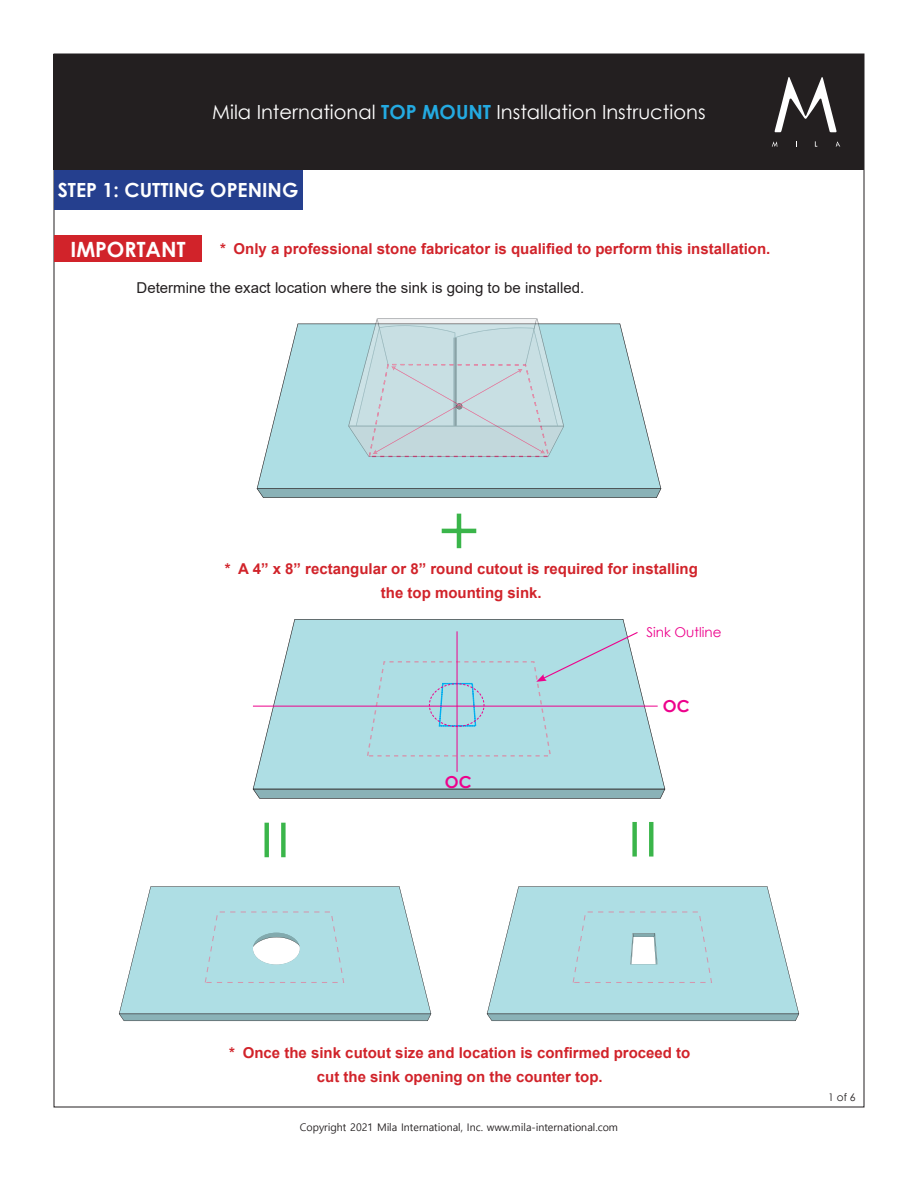
<style>
.page{position:relative;width:918px;height:1188px;background:#fff}
.page>*{position:absolute;margin:0;border:0;box-sizing:border-box;transform-origin:0 0}
.Important{font:700 21px "Century Gothic";color:#fff}
.t1{font:19.5px "Century Gothic";color:#fff}
.Steps{font:700 19.5px "Century Gothic";color:#fff}
.Sub_Steps{font:700 16.5px "Century Gothic";color:#ed028c}
.t2{font:700 15px/24px "Arial";color:#d1232a;text-align:center}
.Main_Instructions{font:15px "Arial";color:#231f20}
.t3{font:13.5px "Century Gothic";color:#ed028c}
.t4{font:10.5px "Malgun Gothic";color:#231f20}
.t5{font:10.5px "Century Gothic";color:#231f20}
.s1{font-weight:700;color:#24aae1}
</style>
<div class="page">
<div style="left:54px;top:54px;width:810px;height:116px;background:#231f20"></div>
<svg style="left:772px;top:141px;width:5px;height:6px"></svg>
<svg style="left:836px;top:141px;width:4px;height:6px"></svg>
<svg style="left:775px;top:77px;width:62px;height:55px"></svg>
<svg style="left:253px;top:789px;width:412px;height:10px;background:#82a3a7"></svg>
<svg style="left:253px;top:619px;width:412px;height:170px;fill:#aedee4"></svg>
<svg style="left:257px;top:489px;width:404px;height:9px;background:#86aaae"></svg>
<svg style="left:257px;top:324px;width:404px;height:165px;fill:#aedee4"></svg>
<svg style="left:348px;top:318px;width:217px;height:139px;background:#c3d9de"></svg>
<hr style="left:457px;top:514px;width:4px;height:34px;background:#3ab54a">
<hr style="left:442px;top:529px;width:34px;height:4px;background:#3ab54a">
<div style="left:632px;top:822px;width:5px;height:35px;background:#3ab54a"></div>
<hr style="left:649px;top:822px;width:4px;height:35px;background:#3ab54a">
<hr style="left:265px;top:823px;width:4px;height:34px;background:#3ab54a">
<div style="left:281px;top:823px;width:5px;height:34px;background:#3ab54a"></div>
<svg style="left:487px;top:886px;width:312px;height:135px;background:#b3dce1"></svg>
<div style="left:54px;top:170px;width:248px;height:40px;background:#253f8e"></div>
<div style="left:54px;top:235px;width:148px;height:27px;background:#d1232a"></div>
<hr style="left:253px;top:706px;width:405px;height:1px;background:#ed028c">
<hr style="left:457px;top:631px;width:1px;height:141px;background:#ed028c">
<div style="left:367px;top:631px;width:272px;height:126px;background:#aedee4"></div>
<svg style="left:119px;top:886px;width:312px;height:135px;background:#b4dce2"></svg>
<h2 class="t1" style="left:212px;top:99px;width:495px">Mila International <span class="s1">TOP MOUNT</span> Installation Instructions</h2>
<p class="Steps" style="left:58px;top:175px;width:242px">STEP 1: CUTTING OPENING</p>
<p class="Important" style="left:70px;top:233px;width:117px">IMPORTANT</p>
<p class="t2" style="left:220px;top:237px;width:552px">* Only a professional stone fabricator is qualified to perform this installation.</p>
<p class="Main_Instructions" style="left:137px;top:278px;width:449px">Determine the exact location where the sink is going to be installed.</p>
<p class="t2" style="left:225px;top:557px;width:475px">* A 4” x 8” rectangular or 8” round cutout is required for installing the top mounting sink.</p>
<p class="t3" style="left:646px;top:622px;width:77px">Sink Outline</p>
<p class="Sub_Steps" style="left:445px;top:769px;width:28px">OC</p>
<p class="Sub_Steps" style="left:663px;top:694px;width:28px">OC</p>
<p class="t2" style="left:229px;top:1041px;width:463px">* Once the sink cutout size and location is confirmed proceed to cut the sink opening on the counter top.</p>
<p class="t4" style="left:300px;top:1122px;width:320px">Copyright 2021 Mila International, Inc. www.mila-international.com</p>
<p class="t5" style="left:828px;top:1090px;width:29px">1 of 6</p>
</div>
